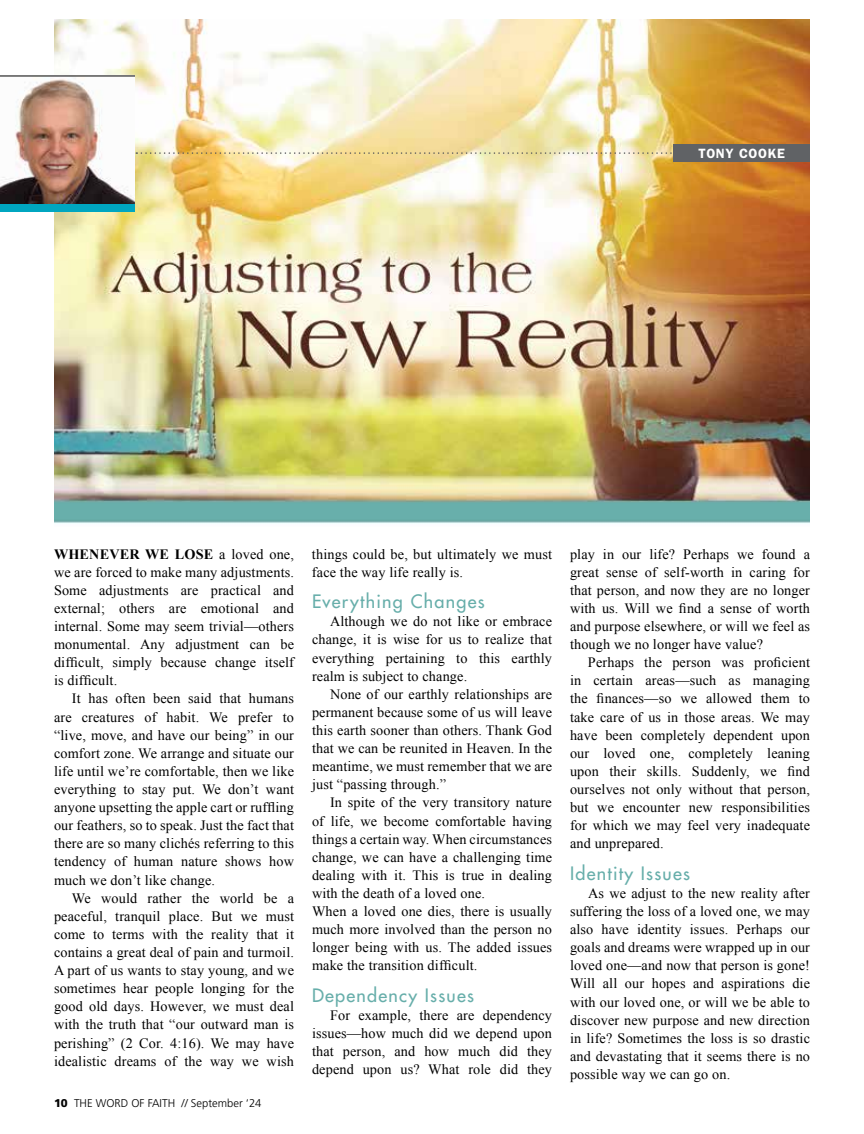
<style>
.page{position:relative;width:864px;height:1134px;background:#fff}
.page>*{position:absolute;margin:0;border:0;box-sizing:border-box;transform-origin:0 0}
.t1{font:18px "Futura";letter-spacing:.07em;color:#67aeaa}
.t2{font:14.25px/18.1px "Times New Roman";letter-spacing:.01em;color:#000;text-align:justify}
.t3{font:600 13.5px "Franklin Gothic";letter-spacing:.05em;color:#fff}
.t4{font:300 11.25px "Frutiger";color:#000}
.s1{font-weight:700}
.s2{font-weight:900}
</style>
<div class="page">
<img style="left:54px;top:19px;width:756px;height:505px">
<img style="left:0;top:77px;width:135px;height:127px">
<div style="left:0;top:204px;width:135px;height:8px;background:#00a6c0"></div>
<hr style="left:0;top:76px;width:135px;height:1px;background:#000">
<svg style="left:136px;top:152px;width:537px;height:2px"></svg>
<div style="left:673px;top:144px;width:137px;height:18px;background:#606265"></div>
<p class="t3" style="left:698px;top:146px;width:88px">TONY COOKE</p>
<p class="t2" style="left:54px;top:544px;width:242px"><span class="s1">WHENEVER WE LOSE</span> a loved one, we are forced to make many adjustments.<br>Some adjustments are practical and external; others are emotional and internal. Some may seem trivial—others monumental. Any adjustment can be difficult, simply because change itself is difficult.</p>
<p class="t2" style="left:54px;top:689px;width:242px;text-indent:18px">It has often been said that humans are creatures of habit. We prefer to “live, move, and have our being” in our comfort zone. We arrange and situate our life until we’re comfortable, then we like everything to stay put. We don’t want anyone upsetting the apple cart or ruffling our feathers, so to speak. Just the fact that there are so many clichés referring to this tendency of human nature shows how much we don’t like change.</p>
<p class="t2" style="left:54px;top:889px;width:242px;text-indent:18px">We would rather the world be a peaceful, tranquil place. But we must come to terms with the reality that it contains a great deal of pain and turmoil.<br>A part of us wants to stay young, and we sometimes hear people longing for the good old days. However, we must deal with the truth that “our outward man is perishing” (2 Cor. 4:16). We may have idealistic dreams of the way we wish</p>
<p class="t4" style="left:54px;top:1097px;width:209px"><span class="s2">10</span> THE WORD OF FAITH // September ‘24</p>
<p class="t2" style="left:312px;top:545px;width:242px">things could be, but ultimately we must face the way life really is.</p>
<p class="t1" style="left:312px;top:590px;width:174px">Everything Changes</p>
<p class="t2" style="left:312px;top:612px;width:242px;text-indent:18px">Although we do not like or embrace change, it is wise for us to realize that everything pertaining to this earthly realm is subject to change.</p>
<p class="t2" style="left:312px;top:685px;width:242px;text-indent:18px">None of our earthly relationships are permanent because some of us will leave this earth sooner than others. Thank God that we can be reunited in Heaven. In the meantime, we must remember that we are just “passing through.”</p>
<p class="t2" style="left:312px;top:793px;width:242px;text-align:left;text-indent:18px">In spite of the very transitory nature of life, we become comfortable having things a certain way. When circumstances change, we can have a challenging time dealing with it. This is true in dealing with the death of a loved one.<br>When a loved one dies, there is usually much more involved than the person no longer being with us. The added issues make the transition difficult.</p>
<p class="t1" style="left:312px;top:984px;width:164px">Dependency Issues</p>
<p class="t2" style="left:312px;top:1006px;width:242px;text-indent:18px">For example, there are dependency issues—how much did we depend upon that person, and how much did they depend upon us? What role did they</p>
<p class="t2" style="left:570px;top:544px;width:242px">play in our life? Perhaps we found a great sense of self-worth in caring for that person, and now they are no longer with us. Will we find a sense of worth and purpose elsewhere, or will we feel as though we no longer have value?</p>
<p class="t2" style="left:570px;top:653px;width:242px;text-indent:18px">Perhaps the person was proficient in certain areas—such as managing the finances—so we allowed them to take care of us in those areas. We may have been completely dependent upon our loved one, completely leaning upon their skills. Suddenly, we find ourselves not only without that person, but we encounter new responsibilities for which we may feel very inadequate and unprepared.</p>
<p class="t1" style="left:570px;top:861px;width:122px">Identity Issues</p>
<p class="t2" style="left:570px;top:884px;width:242px;text-indent:18px">As we adjust to the new reality after suffering the loss of a loved one, we may also have identity issues. Perhaps our goals and dreams were wrapped up in our loved one—and now that person is gone!<br>Will all our hopes and aspirations die with our loved one, or will we be able to discover new purpose and new direction in life? Sometimes the loss is so drastic and devastating that it seems there is no possible way we can go on.</p>
</div>
